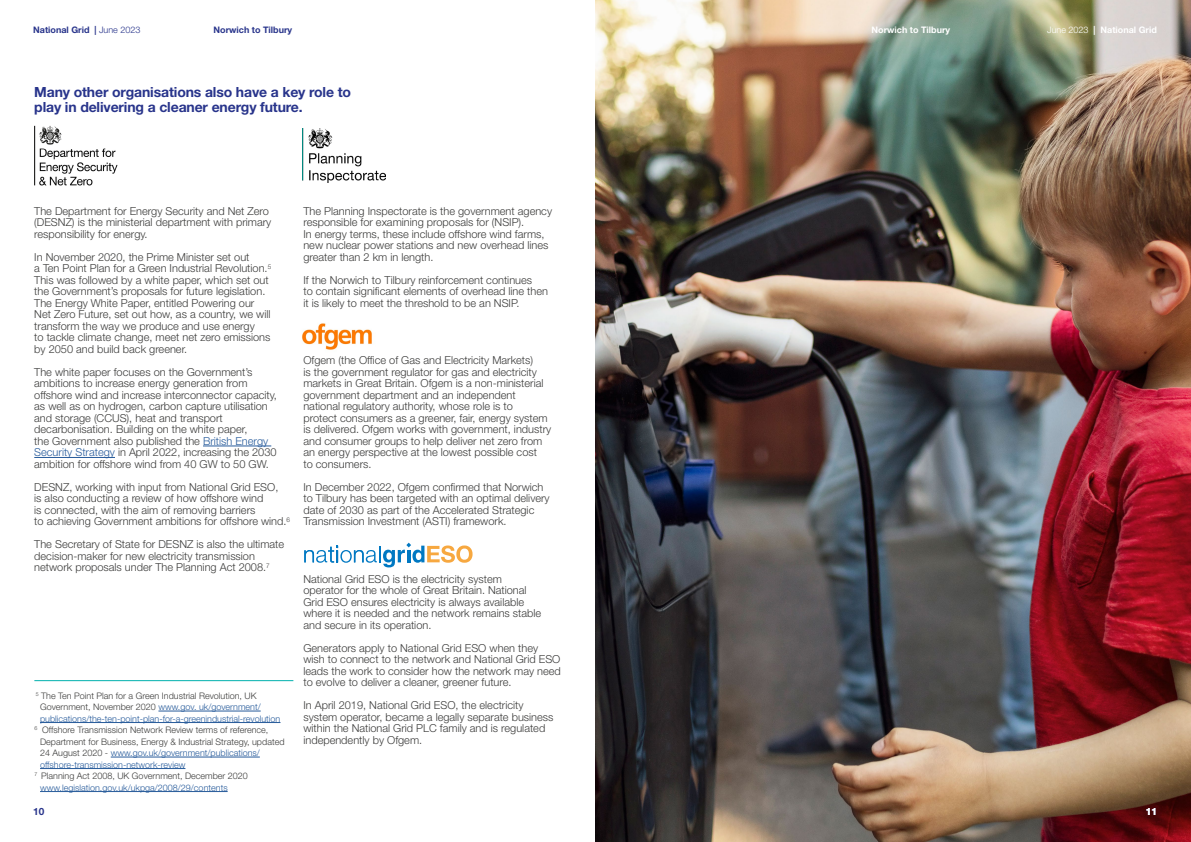
<style>
.page{position:relative;width:1191px;height:842px;background:#fff}
.page>*{position:absolute;margin:0;border:0;box-sizing:border-box;transform-origin:0 0}
.t1{font:700 14px/14.7px "Helvetica Neue LT Std";letter-spacing:-.01em;color:#28348b}
.t2{font:300 11px/11.5px "Helvetica Neue LT Std";color:#3c3c3b}
.t3{font:700 10px "Helvetica Neue LT Std";color:#28348b}
.t4{font:700 10px "Helvetica Neue LT Std";color:#fff}
.t5{font:300 9px "Helvetica Neue LT Std";color:#3c3c3b}
.t6{font:300 9px "Helvetica Neue LT Std";color:#275b9b}
.t7{font:700 9px "Helvetica Neue LT Std";color:#28348b}
.t8{font:700 9px "Helvetica Neue LT Std";color:#fff}
.s1{font-weight:300}
.s2{color:#275b9b}
.s3{color:#3c3c3b}
</style>
<div class="page">
<hr style="left:203px;top:446px;width:68px;height:1px;background:#275b9b">
<hr style="left:34px;top:457px;width:81px;height:1px;background:#275b9b">
<img style="left:595px;top:0;width:596px;height:842px">
<svg style="left:304px;top:543px;width:168px;height:24px"></svg>
<hr style="left:158px;top:711px;width:103px;height:1px;background:#275b9b">
<hr style="left:40px;top:722px;width:240px;height:1px;background:#275b9b">
<hr style="left:111px;top:757px;width:149px;height:1px;background:#275b9b">
<hr style="left:40px;top:768px;width:145px;height:1px;background:#275b9b">
<hr style="left:40px;top:791px;width:188px;height:1px;background:#275b9b">
<hr style="left:34px;top:680px;width:259px;height:1px;background:#00b0ad">
<img style="left:302px;top:323px;width:70px;height:27px">
<img style="left:302px;top:128px;width:84px;height:55px">
<img style="left:35px;top:126px;width:83px;height:59px">
<p class="t7" style="left:33px;top:25px;width:109px">National Grid | <span class="s1">June 2023</span></p>
<p class="t7" style="left:214px;top:25px;width:80px">Norwich to Tilbury</p>
<p class="t8" style="left:871px;top:25px;width:80px">Norwich to Tilbury</p>
<p class="t8" style="left:1047px;top:25px;width:111px"><span class="s1">June 2023</span> | National Grid</p>
<p class="t1" style="left:34px;top:84px;width:318px">Many other organisations also have a key role to play in delivering a cleaner energy future.</p>
<p class="t2" style="left:34px;top:205px;width:238px">The Department for Energy Security and Net Zero (DESNZ) is the ministerial department with primary responsibility for energy.</p>
<p class="t2" style="left:34px;top:251px;width:238px">In November 2020, the Prime Minister set out<br>a Ten Point Plan for a Green Industrial Revolution.<sup>5<br></sup>This was followed by a white paper, which set out the Government’s proposals for future legislation.<br>The Energy White Paper, entitled Powering our Net Zero Future, set out how, as a country, we will transform the way we produce and use energy<br>to tackle climate change, meet net zero emissions by 2050 and build back greener.</p>
<p class="t2" style="left:34px;top:366px;width:244px">The white paper focuses on the Government’s ambitions to increase energy generation from offshore wind and increase interconnector capacity, as well as on hydrogen, carbon capture utilisation and storage (CCUS), heat and transport decarbonisation. Building on the white paper,<br>the Government also published the <span class="s2">British Energy Security Strategy</span> in April 2022, increasing the 2030 ambition for offshore wind from 40 GW to 50 GW.</p>
<p class="t2" style="left:34px;top:481px;width:257px">DESNZ, working with input from National Grid ESO,<br>is also conducting a review of how offshore wind<br>is connected, with the aim of removing barriers<br>to achieving Government ambitions for offshore wind.<sup>6</sup></p>
<p class="t2" style="left:34px;top:538px;width:251px">The Secretary of State for DESNZ is also the ultimate decision-maker for new electricity transmission network proposals under The Planning Act 2008.<sup>7</sup></p>
<p class="t2" style="left:303px;top:205px;width:250px">The Planning Inspectorate is the government agency responsible for examining proposals for (NSIP).<br>In energy terms, these include offshore wind farms, new nuclear power stations and new overhead lines greater than 2 km in length.</p>
<p class="t2" style="left:303px;top:274px;width:246px">If the Norwich to Tilbury reinforcement continues<br>to contain significant elements of overhead line then it is likely to meet the threshold to be an NSIP.</p>
<p class="t2" style="left:303px;top:354px;width:249px">Ofgem (the Office of Gas and Electricity Markets)<br>is the government regulator for gas and electricity markets in Great Britain. Ofgem is a non-ministerial government department and an independent national regulatory authority, whose role is to<br>protect consumers as a greener, fair, energy system is delivered. Ofgem works with government, industry and consumer groups to help deliver net zero from an energy perspective at the lowest possible cost<br>to consumers.</p>
<p class="t2" style="left:303px;top:481px;width:248px">In December 2022, Ofgem confirmed that Norwich to Tilbury has been targeted with an optimal delivery date of 2030 as part of the Accelerated Strategic Transmission Investment (ASTI) framework.</p>
<p class="t2" style="left:303px;top:573px;width:239px">National Grid ESO is the electricity system operator for the whole of Great Britain. National Grid ESO ensures electricity is always available where it is needed and the network remains stable and secure in its operation.</p>
<p class="t2" style="left:303px;top:642px;width:259px">Generators apply to National Grid ESO when they wish to connect to the network and National Grid ESO leads the work to consider how the network may need to evolve to deliver a cleaner, greener future.</p>
<p class="t2" style="left:303px;top:699px;width:252px">In April 2019, National Grid ESO, the electricity system operator, became a legally separate business within the National Grid PLC family and is regulated independently by Ofgem.</p>
<p class="t5" style="left:36px;top:690px;width:222px"><sup>5</sup> The Ten Point Plan for a Green Industrial Revolution, UK</p>
<p class="t5" style="left:40px;top:701px;width:222px">Government, November 2020 <span class="s2">www.gov. uk/government/</span></p>
<p class="t6" style="left:40px;top:713px;width:242px">publications/the-ten-point-plan-for-a-greenindustrial-revolution</p>
<p class="t5" style="left:34px;top:724px;width:235px"><sup>6</sup> Offshore Transmission Network Review terms of reference,</p>
<p class="t5" style="left:40px;top:736px;width:246px">Department for Business, Energy &amp; Industrial Strategy, updated</p>
<p class="t6" style="left:40px;top:747px;width:221px"><span class="s3">24 August 2020 -</span> www.gov.uk/government/publications/</p>
<p class="t6" style="left:40px;top:759px;width:147px">offshore-transmission-network-review</p>
<p class="t5" style="left:34px;top:770px;width:215px"><sup>7</sup> Planning Act 2008, UK Government, December 2020</p>
<p class="t6" style="left:40px;top:782px;width:189px">www.legislation.gov.uk/ukpga/2008/29/contents</p>
<p class="t3" style="left:33px;top:805px;width:13px">10</p>
<p class="t4" style="left:1145px;top:805px;width:13px">11</p>
</div>
